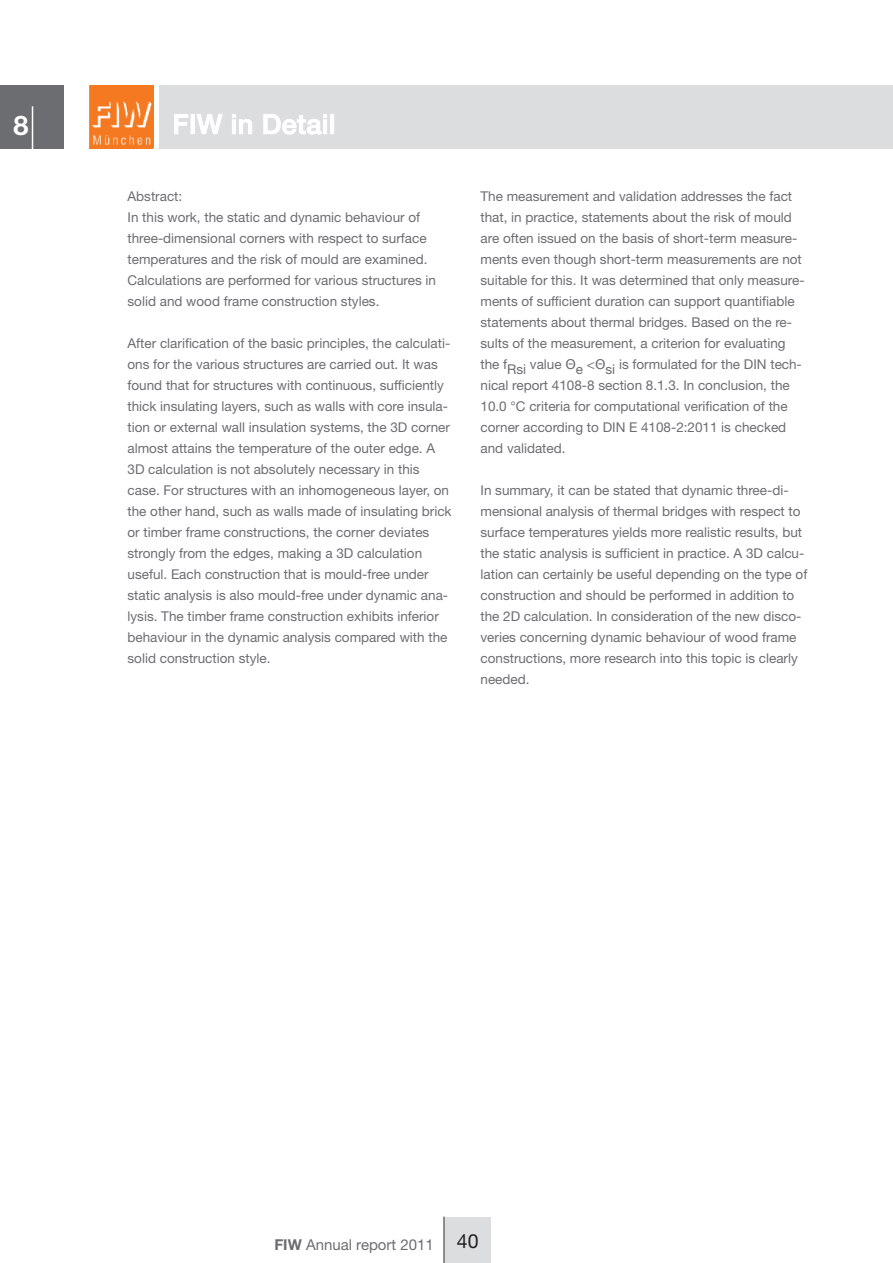
<style>
.page{position:relative;width:893px;height:1263px;background:#fff}
.page>*{position:absolute;margin:0;border:0;box-sizing:border-box;transform-origin:0 0}
.t1{font:500 27px "Helvetica Neue";letter-spacing:.015em;color:#fff}
.t2{font:700 27px "Helvetica Neue";color:#fff}
.t3{font:15px "Helvetica Neue";color:#6c6d70}
.t4{font:13.5px/21px "Helvetica Neue";color:#6c6d70}
.s1{font-family:"Lucida Grande"}
.s2{font-weight:700}
</style>
<div class="page">
<div style="left:159px;top:85px;width:734px;height:64px;background:#dcdddf"></div>
<div style="left:0;top:85px;width:64px;height:64px;background:#6c6d70"></div>
<div style="left:89px;top:85px;width:64px;height:64px;background:#f47921"></div>
<img style="left:89px;top:85px;width:63px;height:62px">
<hr style="left:32px;top:106px;width:1px;height:48px;background:#fff">
<div style="left:444px;top:1216px;width:47px;height:47px;background:#dcdddf"></div>
<hr style="left:443px;top:1216px;width:2px;height:47px;background:#6c6d70">
<h1 class="t2" style="left:13px;top:108px;width:17px">8</h1>
<h1 class="t1" style="left:173px;top:108px;width:164px">FIW in Detail</h1>
<p class="t4" style="left:128px;top:187px;width:310px">Abstract:<br>In this work, the static and dynamic behaviour of three-dimensional corners with respect to surface temperatures and the risk of mould are examined.<br>Calculations are performed for various structures in solid and wood frame construction styles.</p>
<p class="t4" style="left:128px;top:334px;width:326px">After clarification of the basic principles, the calculati&shy;ons for the various structures are carried out. It was found that for structures with continuous, sufficiently thick insulating layers, such as walls with core insula&shy;tion or external wall insulation systems, the 3D corner almost attains the temperature of the outer edge. A 3D calculation is not absolutely necessary in this case. For structures with an inhomogeneous layer, on the other hand, such as walls made of insulating brick or timber frame constructions, the corner deviates strongly from the edges, making a 3D calculation useful. Each construction that is mould-free under static analysis is also mould-free under dynamic ana&shy;lysis. The timber frame construction exhibits inferior behaviour in the dynamic analysis compared with the solid construction style.</p>
<p class="t4" style="left:480px;top:187px;width:326px">The measurement and validation addresses the fact that, in practice, statements about the risk of mould are often issued on the basis of short-term measure&shy;ments even though short-term measurements are not suitable for this. It was determined that only measure&shy;ments of sufficient duration can support quantifiable statements about thermal bridges. Based on the re&shy;sults of the measurement, a criterion for evaluating the fRsi value <span class="s1">Θ</span>e &lt;<span class="s1">Θ</span>si is formulated for the DIN tech&shy;nical report 4108-8 section 8.1.3. In conclusion, the 10.0 °C criteria for computational verification of the corner according to DIN E 4108-2:2011 is checked and validated.</p>
<p class="t4" style="left:480px;top:481px;width:328px">In summary, it can be stated that dynamic three-di&shy;mensional analysis of thermal bridges with respect to surface temperatures yields more realistic results, but the static analysis is sufficient in practice. A 3D calcu&shy;lation can certainly be useful depending on the type of construction and should be performed in addition to the 2D calculation. In consideration of the new disco&shy;veries concerning dynamic behaviour of wood frame constructions, more research into this topic is clearly needed.</p>
<p class="t3" style="left:274px;top:1239px;width:206px"><span class="s2">FIW</span> Annual report 2011 <sup>40</sup></p>
</div>
